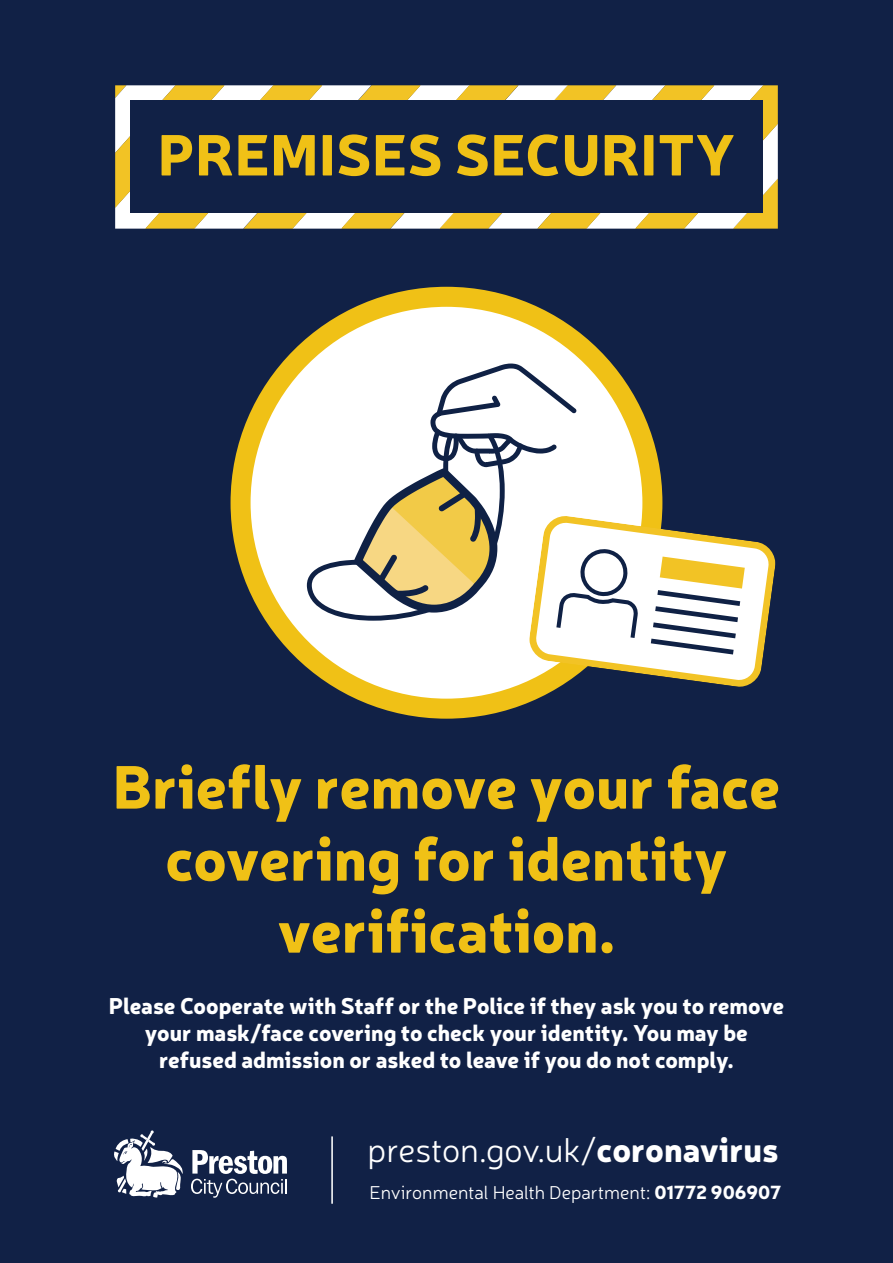
<style>
.page{position:relative;width:893px;height:1263px;background:#112146}
.page>*{position:absolute;margin:0;border:0;box-sizing:border-box;transform-origin:0 0}
.t1{font:900 60px/72px "Neris";color:#f0c116;text-align:center}
.t2{font:900 57px "Neris";letter-spacing:.01em;color:#f0c116}
.t3{font:300 33.9px "Neris";color:#fff}
.t4{font:900 22.5px/27px "Neris";letter-spacing:-.005em;color:#fff;text-align:center}
.t5{font:300 18.75px "Neris";color:#fff}
.s1{font-weight:900}
</style>
<div class="page">
<svg style="left:191px;top:1150px;width:96px;height:48px"></svg>
<svg style="left:114px;top:1130px;width:69px;height:67px"></svg>
<hr style="left:331px;top:1136px;width:2px;height:68px;background:#fff">
<svg style="left:241px;top:297px;width:411px;height:412px;background:#fcf3d4"></svg>
<div style="left:231px;top:287px;width:431px;height:432px;border:20px solid #f0c116;border-radius:50%"></div>
<svg style="left:307px;top:363px;width:466px;height:326px"></svg>
<svg style="left:115px;top:85px;width:663px;height:144px;background:#ebd68f"></svg>
<div style="left:130px;top:101px;width:632px;height:112px;background:#112146"></div>
<h2 class="t2" style="left:158px;top:113px;width:579px">PREMISES SECURITY</h2>
<h1 class="t1" style="left:113px;top:747px;width:669px">Briefly remove your face covering for identity verification.</h1>
<p class="t4" style="left:109px;top:991px;width:677px">Please Cooperate with Staff or the Police if they ask you to remove your mask/face covering to check your identity. You may be refused admission or asked to leave if you do not comply.</p>
<h3 class="t3" style="left:368px;top:1128px;width:412px">preston.gov.uk/<span class="s1">coronavirus</span></h3>
<p class="t5" style="left:370px;top:1180px;width:413px">Environmental Health Department: <span class="s1">01772 906907</span></p>
</div>
